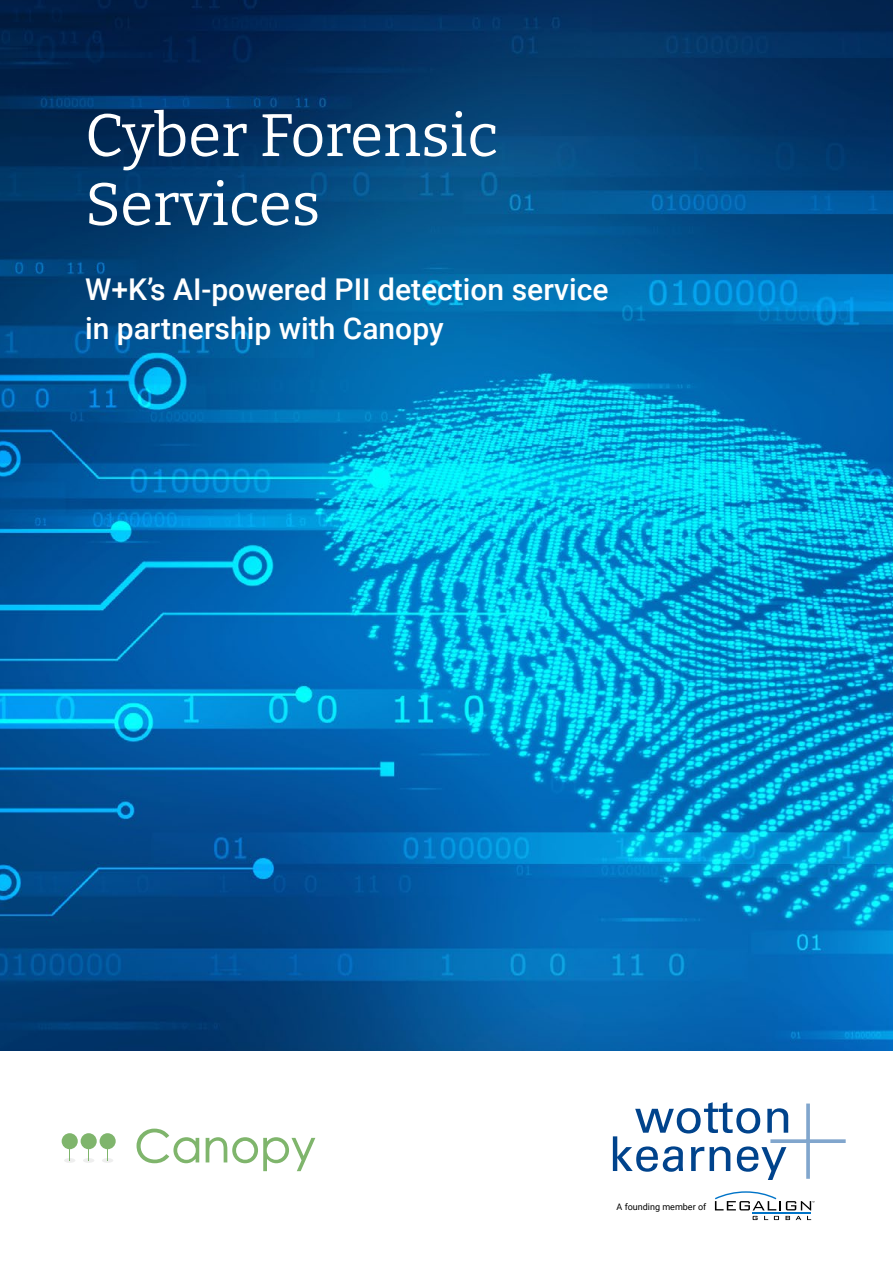
<style>
.page{position:relative;width:893px;height:1263px;background:#fff}
.page>*{position:absolute;margin:0;border:0;box-sizing:border-box;transform-origin:0 0}
.t1{font:60px/69px "Bitter";color:#fff}
.t2{font:500 30px/39px "Roboto";color:#fff}
.t3{font:9px "Roboto";color:#000}
</style>
<div class="page">
<img style="left:0;top:0;width:893px;height:1050px">
<hr style="left:753px;top:1212px;width:58px;height:2px;background:#0074c8">
<svg style="left:753px;top:1216px;width:5px;height:4px"></svg>
<svg style="left:774px;top:1216px;width:5px;height:4px"></svg>
<svg style="left:785px;top:1216px;width:5px;height:4px"></svg>
<svg style="left:796px;top:1216px;width:5px;height:4px"></svg>
<svg style="left:715px;top:1191px;width:99px;height:19px"></svg>
<svg style="left:613px;top:1102px;width:175px;height:77px"></svg>
<svg style="left:806px;top:1103px;width:4px;height:76px"></svg>
<svg style="left:770px;top:1139px;width:76px;height:4px"></svg>
<div style="left:64px;top:1158px;width:11px;height:5px;background:#eee;border-radius:50%"></div>
<div style="left:62px;top:1133px;width:16px;height:16px;background:#7fb56c;border-radius:50%"></div>
<div style="left:83px;top:1158px;width:11px;height:5px;background:#eee;border-radius:50%"></div>
<div style="left:81px;top:1133px;width:16px;height:16px;background:#7fb56c;border-radius:50%"></div>
<div style="left:102px;top:1158px;width:11px;height:5px;background:#eee;border-radius:50%"></div>
<div style="left:100px;top:1133px;width:16px;height:16px;background:#7fb56c;border-radius:50%"></div>
<svg style="left:137px;top:1128px;width:62px;height:35px"></svg>
<svg style="left:206px;top:1137px;width:109px;height:34px"></svg>
<h1 class="t1" style="left:85px;top:99px;width:415px">Cyber Forensic<br>Services</h1>
<p class="t2" style="left:85px;top:268px;width:525px">W+K’s AI-powered PII detection service in partnership with Canopy</p>
<p class="t3" style="left:617px;top:1201px;width:91px">A founding member of</p>
</div>
